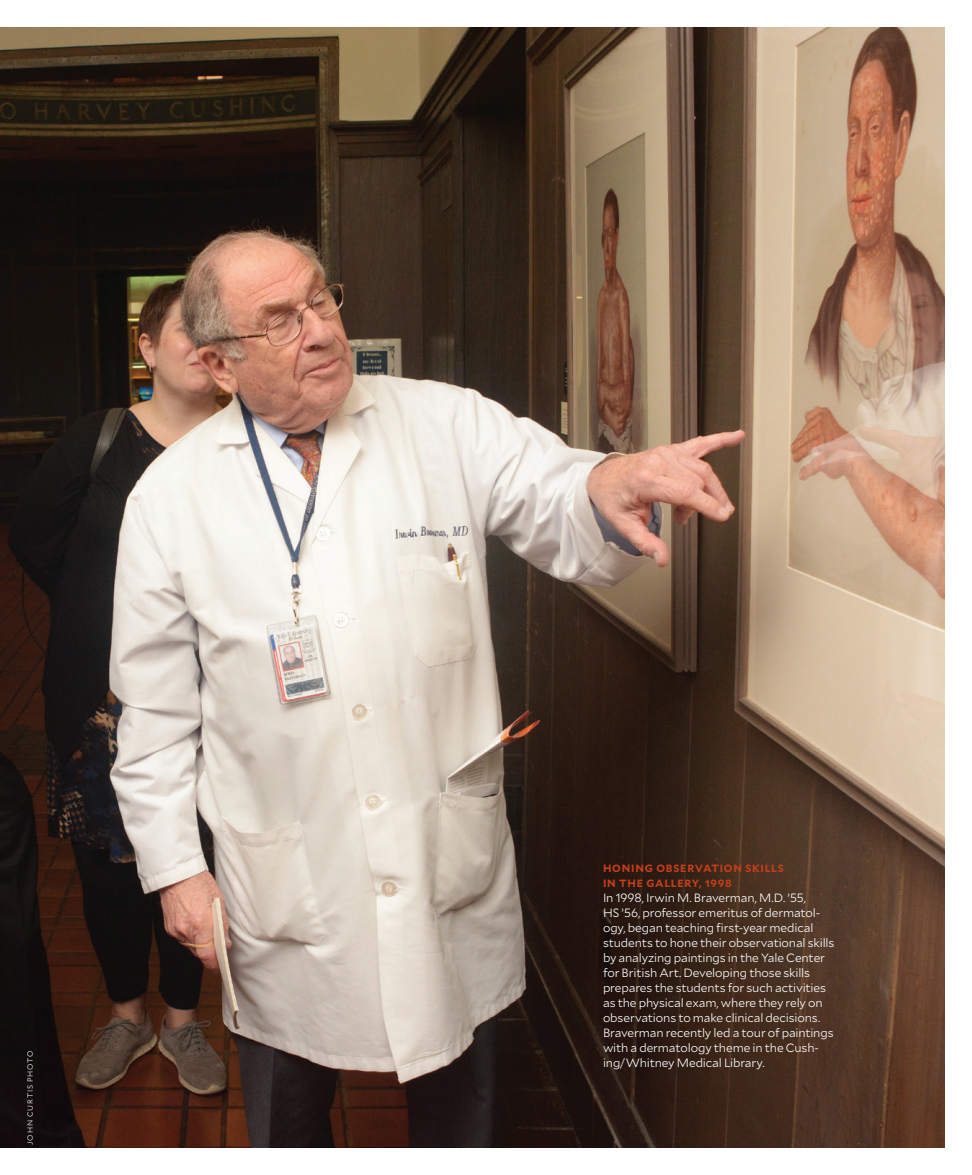
<style>
.page{position:relative;width:972px;height:1175px;background:#fff}
.page>*{position:absolute;margin:0;border:0;box-sizing:border-box;transform-origin:0 0}
.t1{font:300 12px/15px "Mallory";letter-spacing:-.01em;color:#fff}
.t2{font:700 10.5px/15px "Mallory";letter-spacing:.075em;color:#c63e1a}
.t3{font:300 7.5px "Mallory";letter-spacing:.125em;color:#fff}
</style>
<div class="page">
<img style="left:0;top:27px;width:945px;height:1120px">
<p class="t3" style="left:25px;top:1144px;width:96px;rotate:-90deg">JOHN CURTIS PHOTO</p>
<p class="t2" style="left:603px;top:860px;width:182px">HONING OBSERVATION SKILLS<br>IN THE GALLERY, 1998</p>
<p class="t1" style="left:603px;top:889px;width:233px">In 1998, Irwin M. Braverman, M.D. ’55,<br>HS ’56, professor emeritus of dermatol&shy;ogy, began teaching first-year medical students to hone their observational skills by analyzing paintings in the Yale Center for British Art. Developing those skills prepares the students for such activities as the physical exam, where they rely on observations to make clinical decisions.<br>Braverman recently led a tour of paintings with a dermatology theme in the Cush&shy;ing/Whitney Medical Library.</p>
</div>
